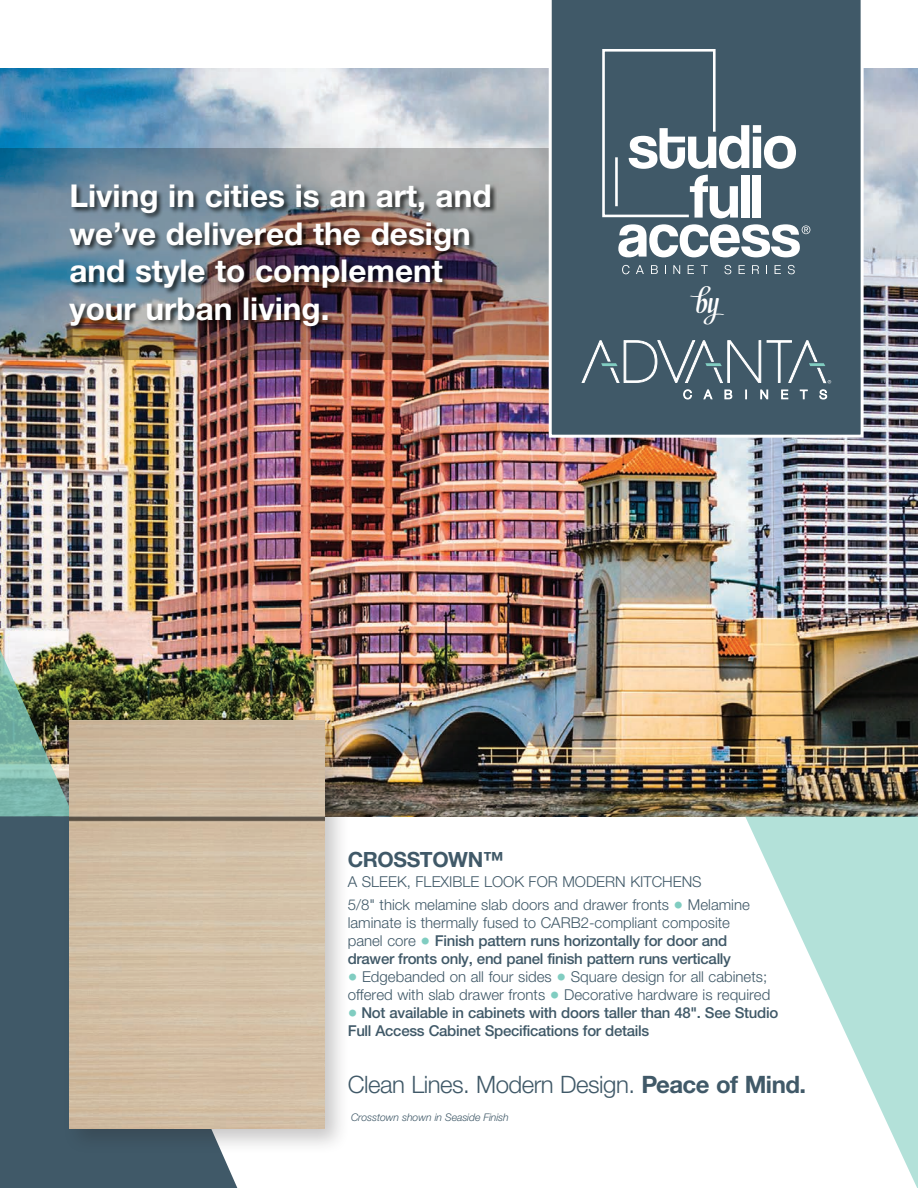
<style>
.page{position:relative;width:918px;height:1188px;background:#fff}
.page>*{position:absolute;margin:0;border:0;box-sizing:border-box;transform-origin:0 0}
.Cabinet_Nomenclature{font:700 31.5px "Helvetica Neue LT Std";color:#fff}
.t1{font:31.5px "Scaramouche 1";color:#fff}
.Headings{font:300 24px "Helvetica Neue LT Std";letter-spacing:-.02em;color:#405968}
.Headings-2{font:700 21px "Helvetica Neue LT Std";letter-spacing:-.02em;color:#405968}
.Headings-3{font:300 15px/18px "Helvetica Neue LT Std";color:#405968}
.Headings-4{font:500 15px/18px "Helvetica Neue LT Std";letter-spacing:-.02em;color:#405968}
.Cabinet_Nomenclature-2{font:italic 300 10.5px "Helvetica Neue LT Std";letter-spacing:-.01em;color:#405968}
.s1{font-size:19.5px;color:#81cdc1}
.s2{font-weight:500}
.s3{font-weight:300;font-size:19.5px;color:#81cdc1}
.s4{font-weight:700}
</style>
<div class="page">
<img style="left:0;top:68px;width:918px;height:748px">
<img style="left:0;top:619px;width:74px;height:197px">
<svg style="left:745px;top:816px;width:173px;height:372px;fill:#b8e2dc"></svg>
<div style="left:0;top:816px;width:237px;height:372px;background:#405968"></div>
<img style="left:0;top:148px;width:547px;height:212px">
<svg style="left:547px;top:0;width:318px;height:439px"></svg>
<div style="left:68px;top:183px;width:429px;height:150px;background:#040503;opacity:.75"></div>
<div style="left:62px;top:713px;width:289px;height:442px;background:#231f20;opacity:.25"></div>
<img style="left:69px;top:720px;width:255px;height:408px">
<svg style="left:684px;top:390px;width:8px;height:9px"></svg>
<svg style="left:704px;top:390px;width:8px;height:9px"></svg>
<svg style="left:725px;top:390px;width:7px;height:9px"></svg>
<svg style="left:761px;top:390px;width:7px;height:9px"></svg>
<svg style="left:782px;top:390px;width:6px;height:9px"></svg>
<svg style="left:800px;top:390px;width:7px;height:9px"></svg>
<svg style="left:820px;top:390px;width:7px;height:9px"></svg>
<svg style="left:581px;top:340px;width:250px;height:44px"></svg>
<svg style="left:622px;top:265px;width:8px;height:9px"></svg>
<svg style="left:636px;top:265px;width:8px;height:9px"></svg>
<svg style="left:651px;top:265px;width:7px;height:9px"></svg>
<svg style="left:673px;top:265px;width:7px;height:9px"></svg>
<svg style="left:688px;top:265px;width:6px;height:9px"></svg>
<svg style="left:701px;top:265px;width:7px;height:9px"></svg>
<svg style="left:724px;top:265px;width:7px;height:9px"></svg>
<svg style="left:739px;top:265px;width:6px;height:9px"></svg>
<svg style="left:752px;top:265px;width:7px;height:9px"></svg>
<svg style="left:775px;top:265px;width:6px;height:9px"></svg>
<svg style="left:788px;top:265px;width:7px;height:9px"></svg>
<svg style="left:601px;top:48px;width:209px;height:209px"></svg>
<p class="Cabinet_Nomenclature" style="left:69px;top:176px;width:424px">Living in cities is an art, and</p>
<p class="Cabinet_Nomenclature" style="left:69px;top:214px;width:403px">we’ve delivered the design</p>
<p class="Cabinet_Nomenclature" style="left:69px;top:251px;width:375px">and style to complement</p>
<p class="Cabinet_Nomenclature" style="left:69px;top:289px;width:262px">your urban living.</p>
<p class="t1" style="left:695px;top:284px;width:24px">by</p>
<p class="Headings-2" style="left:348px;top:847px;width:158px">CROSSTOWN™</p>
<p class="Headings-3" style="left:348px;top:872px;width:356px">A SLEEK, FLEXIBLE LOOK FOR MODERN KITCHENS</p>
<p class="Headings-3" style="left:348px;top:896px;width:404px">5/8" thick melamine slab doors and drawer fronts <span class="s1">•</span> Melamine laminate is thermally fused to CARB2-compliant composite panel core <span class="s1">•</span> <span class="s2">Finish pattern runs horizontally for door and drawer fronts only, end panel finish pattern runs vertically</span></p>
<p class="Headings-3" style="left:348px;top:968px;width:424px"><span class="s1">•</span> Edgebanded on all four sides <span class="s1">•</span> Square design for all cabinets; offered with slab drawer fronts <span class="s1">•</span> Decorative hardware is required</p>
<p class="Headings-4" style="left:348px;top:1004px;width:432px"><span class="s3">•</span> Not available in cabinets with doors taller than 48". See Studio<br>Full Access Cabinet Specifications for details</p>
<p class="Headings" style="left:348px;top:1070px;width:460px">Clean Lines. Modern Design. <span class="s4">Peace of Mind.</span></p>
<p class="Cabinet_Nomenclature-2" style="left:351px;top:1111px;width:159px">Crosstown shown in Seaside Finish</p>
</div>
